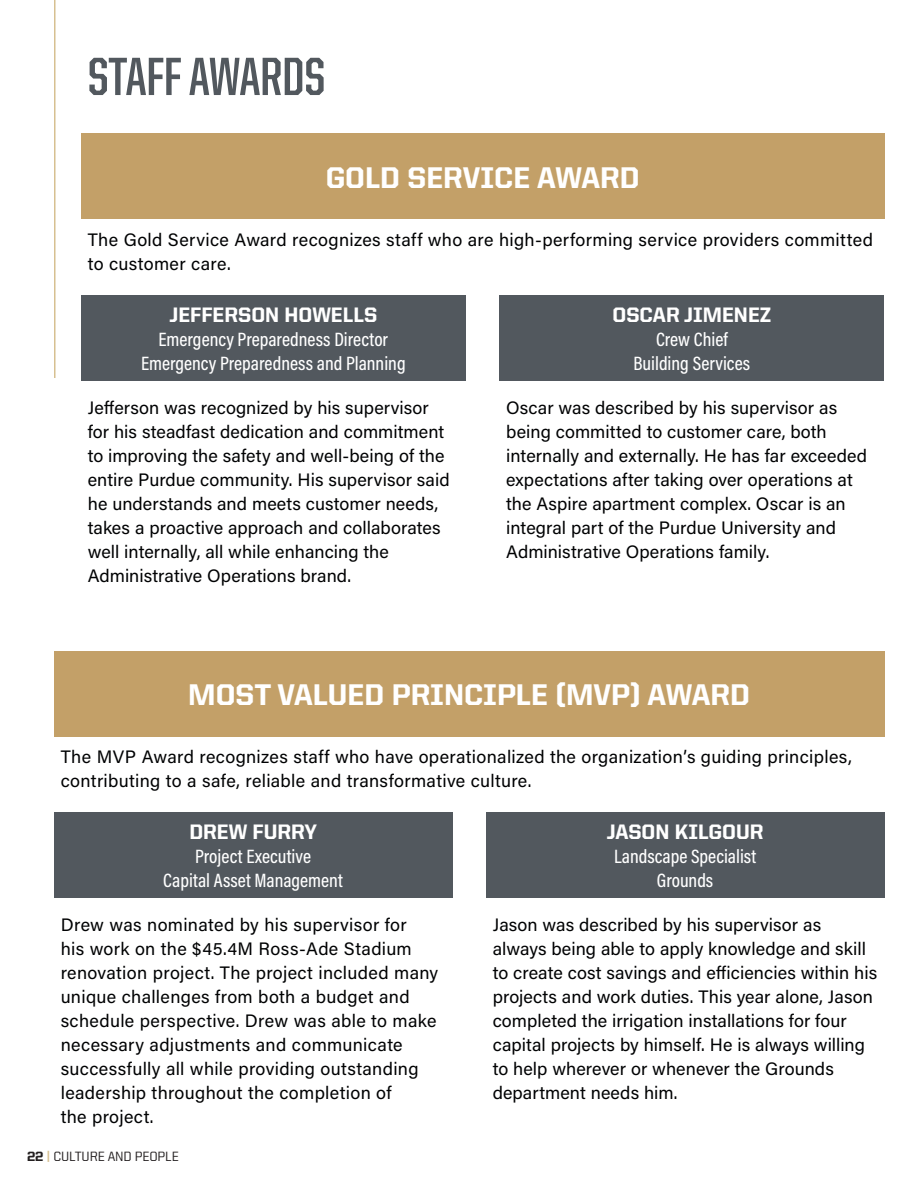
<style>
.page{position:relative;width:918px;height:1188px;background:#fff}
.page>*{position:absolute;margin:0;border:0;box-sizing:border-box;transform-origin:0 0}
.t1{font:700 54px "United Sans Cond";letter-spacing:-.005em;color:#52585e}
.Body_text_Acumin_Pro_9{font:800 30px "United Sans Reg";color:#fff}
.Body_text_Acumin_Pro_9-2{font:800 21px "United Sans Reg";color:#fff}
.Body_text_Acumin_Pro_9-3{font:500 19.5px "Acumin Pro Cond";color:#fff}
.paragraph{font:18px/24px "Acumin Pro";letter-spacing:.005em;color:#010203}
.body_text{font:18px/24px "Acumin Pro";letter-spacing:.015em;color:#010203}
.t2{font:500 13.5px "United Sans Reg";letter-spacing:-.01em;color:#231f20}
.s1{font-weight:800}
.s2{font-weight:700;color:#d7c091}
</style>
<div class="page">
<hr style="left:54px;top:0;width:2px;height:378px;background:#d7c091">
<div style="left:81px;top:133px;width:803px;height:86px;background:#c3a068"></div>
<div style="left:81px;top:295px;width:385px;height:85px;background:#52585e"></div>
<div style="left:500px;top:295px;width:384px;height:85px;background:#52585e"></div>
<div style="left:54px;top:651px;width:830px;height:85px;background:#c3a068"></div>
<div style="left:54px;top:812px;width:398px;height:86px;background:#52585e"></div>
<div style="left:486px;top:812px;width:398px;height:86px;background:#52585e"></div>
<h2 class="t1" style="left:88px;top:49px;width:239px">STAFF AWARDS</h2>
<p class="Body_text_Acumin_Pro_9" style="left:326px;top:161px;width:315px">GOLD SERVICE AWARD</p>
<p class="body_text" style="left:88px;top:227px;width:787px">The Gold Service Award recognizes staff who are high-performing service providers committed to customer care.</p>
<p class="Body_text_Acumin_Pro_9-2" style="left:169px;top:303px;width:209px">JEFFERSON HOWELLS</p>
<p class="Body_text_Acumin_Pro_9-3" style="left:159px;top:326px;width:231px">Emergency Preparedness Director</p>
<p class="Body_text_Acumin_Pro_9-3" style="left:141px;top:350px;width:266px">Emergency Preparedness and Planning</p>
<p class="paragraph" style="left:88px;top:395px;width:363px">Jefferson was recognized by his supervisor for his steadfast dedication and commitment to improving the safety and well-being of the entire Purdue community. His supervisor said he understands and meets customer needs, takes a proactive approach and collaborates well internally, all while enhancing the Administrative Operations brand.</p>
<p class="Body_text_Acumin_Pro_9-2" style="left:613px;top:303px;width:160px">OSCAR JIMENEZ</p>
<p class="Body_text_Acumin_Pro_9-3" style="left:656px;top:326px;width:73px">Crew Chief</p>
<p class="Body_text_Acumin_Pro_9-3" style="left:634px;top:350px;width:118px">Building Services</p>
<p class="paragraph" style="left:506px;top:395px;width:362px">Oscar was described by his supervisor as being committed to customer care, both internally and externally. He has far exceeded expectations after taking over operations at the Aspire apartment complex. Oscar is an integral part of the Purdue University and Administrative Operations family.</p>
<p class="Body_text_Acumin_Pro_9" style="left:188px;top:678px;width:563px">MOST VALUED PRINCIPLE (MVP) AWARD</p>
<p class="body_text" style="left:61px;top:744px;width:793px">The MVP Award recognizes staff who have operationalized the organization’s guiding principles, contributing to a safe, reliable and transformative culture.</p>
<p class="Body_text_Acumin_Pro_9-2" style="left:189px;top:820px;width:129px">DREW FURRY</p>
<p class="Body_text_Acumin_Pro_9-3" style="left:195px;top:844px;width:117px">Project Executive</p>
<p class="Body_text_Acumin_Pro_9-3" style="left:163px;top:868px;width:181px">Capital Asset Management</p>
<p class="paragraph" style="left:61px;top:912px;width:379px">Drew was nominated by his supervisor for<br>his work on the $45.4M Ross-Ade Stadium renovation project. The project included many unique challenges from both a budget and schedule perspective. Drew was able to make necessary adjustments and communicate successfully all while providing outstanding leadership throughout the completion of</p>
<p class="paragraph" style="left:61px;top:1104px;width:94px">the project.</p>
<p class="Body_text_Acumin_Pro_9-2" style="left:607px;top:820px;width:158px">JASON KILGOUR</p>
<p class="Body_text_Acumin_Pro_9-3" style="left:614px;top:844px;width:144px">Landscape Specialist</p>
<p class="Body_text_Acumin_Pro_9-3" style="left:657px;top:868px;width:58px">Grounds</p>
<p class="paragraph" style="left:493px;top:912px;width:386px">Jason was described by his supervisor as always being able to apply knowledge and skill to create cost savings and efficiencies within his projects and work duties. This year alone, Jason completed the irrigation installations for four capital projects by himself. He is always willing to help wherever or whenever the Grounds department needs him.</p>
<p class="t2" style="left:27px;top:1149px;width:153px"><span class="s1">22</span> <span class="s2">|</span> CULTURE AND PEOPLE</p>
</div>
